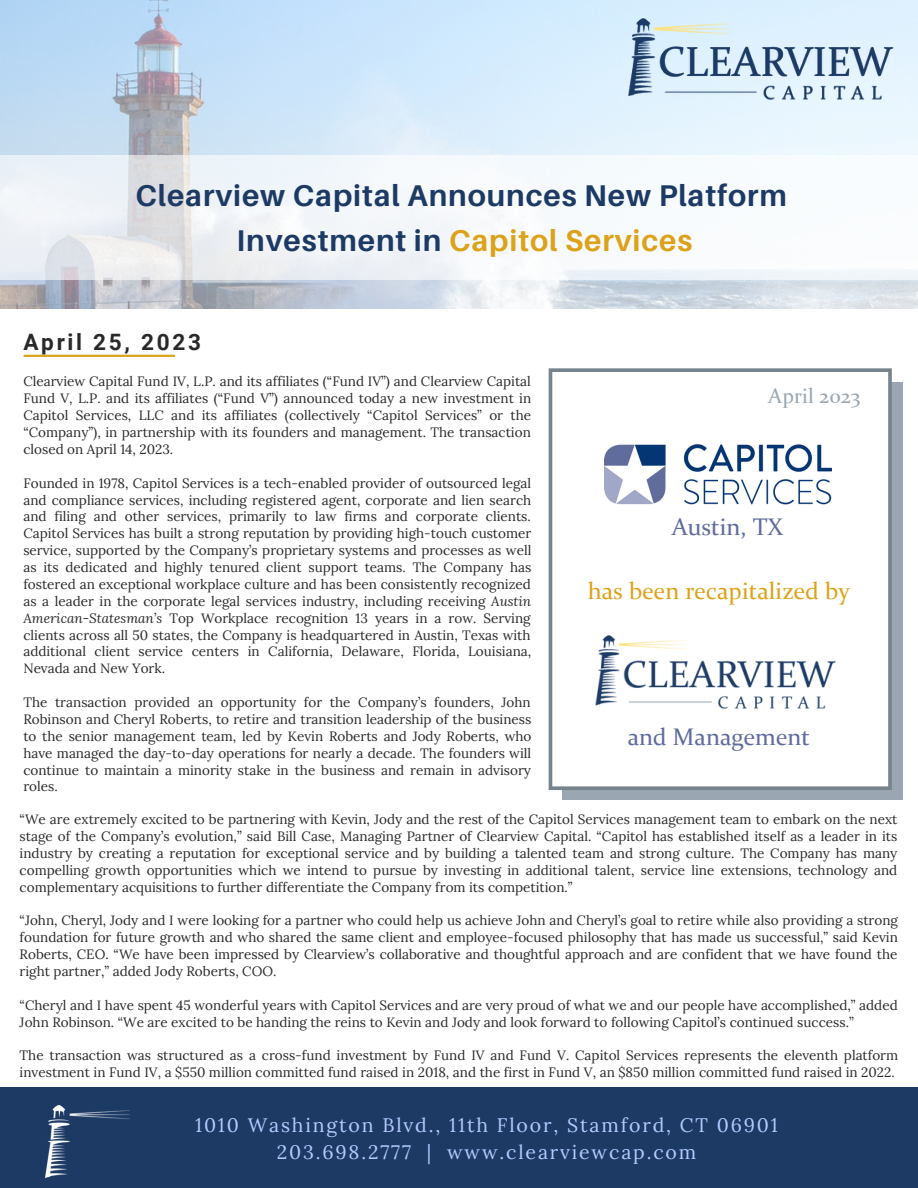
<style>
.page{position:relative;width:918px;height:1188px;background:#fff}
.page>*{position:absolute;margin:0;border:0;box-sizing:border-box;transform-origin:0 0}
.t1{font:700 30px/45px "Aileron";letter-spacing:.03em;color:#1d3a65;text-align:center}
.t2{font:24px "Constantia";color:#dca31a}
.t3{font:24px "Constantia";color:#606c9c}
.t4{font:700 22.5px "Roboto";letter-spacing:.12em;color:#292929}
.t5{font:21px "Constantia";color:#9aa7b2}
.t6{font:19.5px/27px "Lora";letter-spacing:.095em;color:#b4c9fe;text-align:center}
.t7{font:13.5px/16.8px "Lora";color:#292929;text-align:justify}
.s1{color:#dca31a}
.s2{font-style:italic}
</style>
<div class="page">
<img style="left:0;top:0;width:918px;height:308px">
<img style="left:618px;top:10px;width:291px;height:109px">
<svg style="left:0;top:156px;width:918px;height:124px;fill:#f5f9fb"></svg>
<div style="left:0;top:1088px;width:918px;height:100px;background:#1d3a65"></div>
<img style="left:45px;top:1105px;width:85px;height:74px">
<hr style="left:25px;top:355px;width:149px;height:2px;background:#dca31a">
<div style="left:563px;top:382px;width:339px;height:418px;background:#9aa7b2"></div>
<div style="left:549px;top:368px;width:343px;height:422px;background:#fff"></div>
<img style="left:586px;top:627px;width:264px;height:99px">
<img style="left:605px;top:440px;width:227px;height:68px">
<h1 class="t1" style="left:135px;top:172px;width:653px">Clearview Capital Announces New Platform<br>Investment in <span class="s1">Capitol Services</span></h1>
<h3 class="t4" style="left:23px;top:329px;width:179px">April 25, 2023</h3>
<p class="t7" style="left:23px;top:373px;width:509px">Clearview Capital Fund IV, L.P. and its affiliates (“Fund IV”) and Clearview Capital Fund V, L.P. and its affiliates (“Fund V”) announced today a new investment in Capitol Services, LLC and its affiliates (collectively “Capitol Services” or the “Company”), in partnership with its founders and management. The transaction closed on April 14, 2023.</p>
<p class="t7" style="left:23px;top:474px;width:510px">Founded in 1978, Capitol Services is a tech-enabled provider of outsourced legal and compliance services, including registered agent, corporate and lien search and filing and other services, primarily to law firms and corporate clients.<br>Capitol Services has built a strong reputation by providing high-touch customer service, supported by the Company’s proprietary systems and processes as well as its dedicated and highly tenured client support teams. The Company has fostered an exceptional workplace culture and has been consistently recognized as a leader in the corporate legal services industry, including receiving <span class="s2">Austin American-Statesman’s</span> Top Workplace recognition 13 years in a row. Serving clients across all 50 states, the Company is headquartered in Austin, Texas with additional client service centers in California, Delaware, Florida, Louisiana, Nevada and New York.</p>
<p class="t7" style="left:23px;top:694px;width:510px">The transaction provided an opportunity for the Company’s founders, John Robinson and Cheryl Roberts, to retire and transition leadership of the business to the senior management team, led by Kevin Roberts and Jody Roberts, who have managed the day-to-day operations for nearly a decade. The founders will continue to maintain a minority stake in the business and remain in advisory roles.</p>
<h3 class="t5" style="left:768px;top:387px;width:94px">April 2023</h3>
<h2 class="t3" style="left:672px;top:517px;width:113px">Austin, TX</h2>
<h2 class="t2" style="left:588px;top:581px;width:264px">has been recapitalized by</h2>
<h2 class="t3" style="left:628px;top:727px;width:184px">and Management</h2>
<p class="t7" style="left:20px;top:811px;width:879px">“We are extremely excited to be partnering with Kevin, Jody and the rest of the Capitol Services management team to embark on the next stage of the Company’s evolution,” said Bill Case, Managing Partner of Clearview Capital. “Capitol has established itself as a leader in its industry by creating a reputation for exceptional service and by building a talented team and strong culture. The Company has many compelling growth opportunities which we intend to pursue by investing in additional talent, service line extensions, technology and complementary acquisitions to further differentiate the Company from its competition.”</p>
<p class="t7" style="left:20px;top:912px;width:880px">“John, Cheryl, Jody and I were looking for a partner who could help us achieve John and Cheryl’s goal to retire while also providing a strong foundation for future growth and who shared the same client and employee-focused philosophy that has made us successful,” said Kevin Roberts, CEO. “We have been impressed by Clearview’s collaborative and thoughtful approach and are confident that we have found the right partner,” added Jody Roberts, COO.</p>
<p class="t7" style="left:20px;top:996px;width:880px">“Cheryl and I have spent 45 wonderful years with Capitol Services and are very proud of what we and our people have accomplished,” added<br>John Robinson. “We are excited to be handing the reins to Kevin and Jody and look forward to following Capitol’s continued success.”</p>
<p class="t7" style="left:20px;top:1047px;width:880px">The transaction was structured as a cross-fund investment by Fund IV and Fund V. Capitol Services represents the eleventh platform investment in Fund IV, a $550 million committed fund raised in 2018, and the first in Fund V, an $850 million committed fund raised in 2022.</p>
<h3 class="t6" style="left:195px;top:1112px;width:584px">1010 Washington Blvd., 11th Floor, Stamford, CT 06901<br>203.698.2777 | www.clearviewcap.com</h3>
</div>
